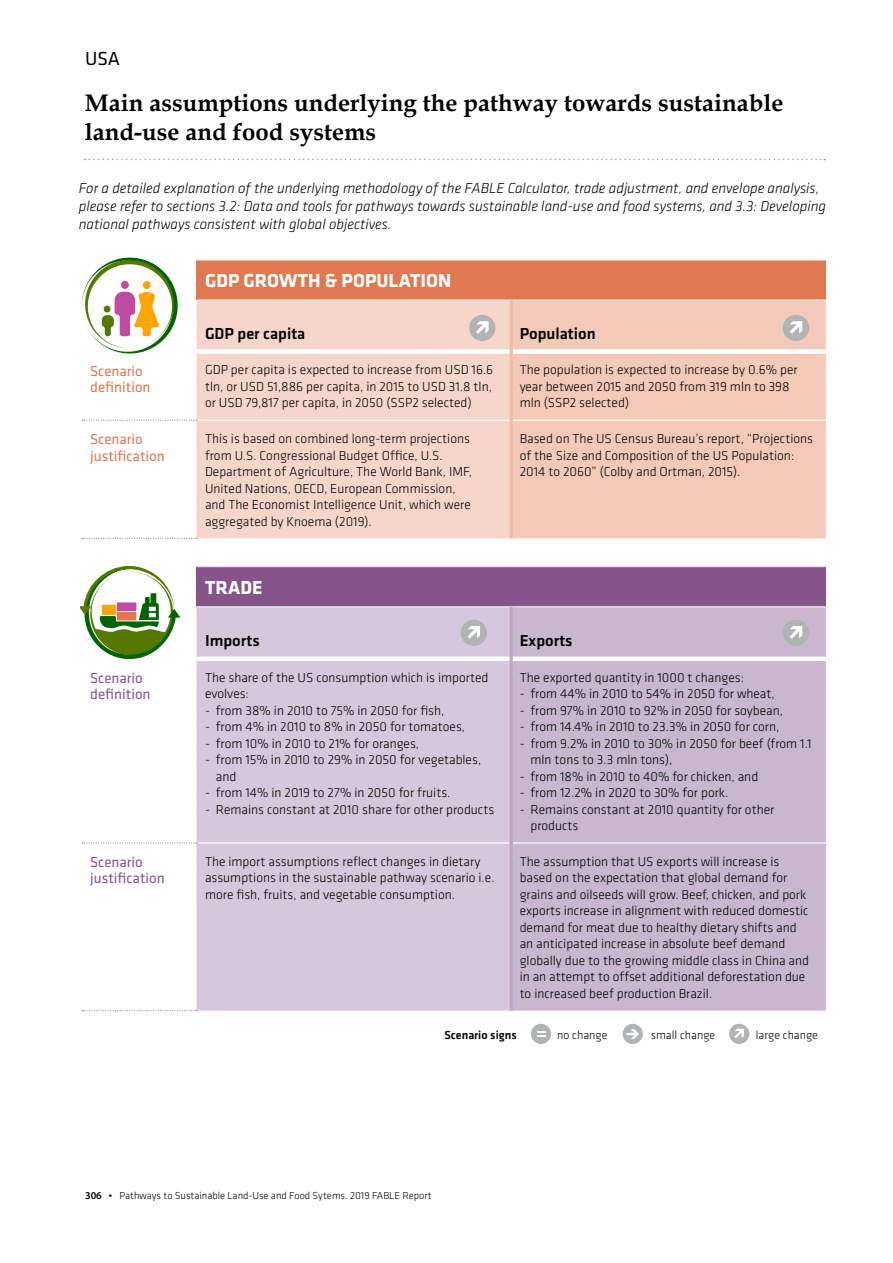
<style>
.page{position:relative;width:893px;height:1263px;background:#fff}
.page>*{position:absolute;margin:0;border:0;box-sizing:border-box;transform-origin:0 0}
.t1{font:700 24px/28.8px "Book Antiqua";color:#000}
.t2{font:700 19.5px "Klavika";color:#fff}
.t3{font:19.5px "Klavika";color:#000}
.t4{font:500 16.5px "Klavika";color:#000}
.t5{font:italic 300 15px/18px "Klavika";color:#000}
.t6{font:15px/16.5px "Klavika";color:#e07850}
.t7{font:15px/16.5px "Klavika";color:#86548b}
.t8{font:300 13.5px/16.5px "Klavika";color:#000}
.t9{font:300 12.15px "Klavika";color:#000}
.t10{font:500 12.15px "Klavika";color:#000}
.t11{font:300 10.5px "Klavika";color:#000}
.s1{font-family:"Myriad Pro";font-weight:600}
</style>
<div class="page">
<div style="left:196px;top:260px;width:630px;height:40px;background:#e07850"></div>
<div style="left:196px;top:301px;width:314px;height:237px;background:#f6d6ca"></div>
<div style="left:513px;top:301px;width:313px;height:237px;background:#f3c9b9"></div>
<hr style="left:196px;top:260px;width:315px;height:1px;background:#fff">
<hr style="left:511px;top:260px;width:315px;height:1px;background:#fff">
<div style="left:196px;top:349px;width:314px;height:5px;background:#fff"></div>
<div style="left:513px;top:349px;width:313px;height:5px;background:#fff"></div>
<hr style="left:196px;top:420px;width:314px;height:1px;background:#fff">
<hr style="left:513px;top:420px;width:313px;height:1px;background:#fff">
<svg style="left:82px;top:420px;width:115px;height:1px"></svg>
<svg style="left:82px;top:538px;width:115px;height:1px"></svg>
<hr style="left:510px;top:300px;width:3px;height:51px;background:#efbba8">
<hr style="left:510px;top:351px;width:3px;height:69px;background:#efbba8">
<hr style="left:510px;top:420px;width:3px;height:118px;background:#efbba8">
<svg style="left:82px;top:257px;width:96px;height:97px"></svg>
<div style="left:196px;top:567px;width:630px;height:40px;background:#86548b"></div>
<div style="left:196px;top:607px;width:314px;height:404px;background:#d6c8dc"></div>
<div style="left:513px;top:607px;width:313px;height:404px;background:#c9b7d0"></div>
<hr style="left:196px;top:606px;width:315px;height:1px;background:#fff">
<hr style="left:511px;top:606px;width:315px;height:1px;background:#fff">
<div style="left:196px;top:656px;width:314px;height:5px;background:#fff"></div>
<div style="left:513px;top:656px;width:313px;height:5px;background:#fff"></div>
<hr style="left:196px;top:842px;width:314px;height:1px;background:#fff">
<hr style="left:513px;top:842px;width:313px;height:1px;background:#fff">
<svg style="left:82px;top:842px;width:115px;height:1px"></svg>
<svg style="left:82px;top:1010px;width:115px;height:1px"></svg>
<hr style="left:510px;top:607px;width:3px;height:52px;background:#bda6c4">
<hr style="left:510px;top:659px;width:3px;height:184px;background:#bda6c4">
<hr style="left:510px;top:843px;width:3px;height:168px;background:#bda6c4">
<svg style="left:81px;top:566px;width:99px;height:93px"></svg>
<svg style="left:85px;top:159px;width:740px;height:1px"></svg>
<div style="left:469px;top:315px;width:26px;height:26px;background:#b1b3b4;border-radius:50%"></div>
<svg style="left:476px;top:321px;width:13px;height:13px"></svg>
<div style="left:783px;top:315px;width:26px;height:26px;background:#b1b3b4;border-radius:50%"></div>
<svg style="left:790px;top:321px;width:12px;height:13px"></svg>
<div style="left:783px;top:620px;width:26px;height:26px;background:#b1b3b4;border-radius:50%"></div>
<svg style="left:790px;top:626px;width:12px;height:13px"></svg>
<div style="left:461px;top:620px;width:26px;height:26px;background:#b1b3b4;border-radius:50%"></div>
<svg style="left:467px;top:626px;width:13px;height:13px"></svg>
<div style="left:531px;top:1024px;width:20px;height:20px;background:#b1b3b4;border-radius:50%"></div>
<svg style="left:537px;top:1031px;width:8px;height:6px"></svg>
<div style="left:729px;top:1024px;width:20px;height:20px;background:#b1b3b4;border-radius:50%"></div>
<svg style="left:734px;top:1029px;width:10px;height:9px"></svg>
<div style="left:623px;top:1024px;width:20px;height:20px;background:#b1b3b4;border-radius:50%"></div>
<svg style="left:626px;top:1029px;width:13px;height:10px"></svg>
<h2 class="t3" style="left:85px;top:48px;width:36px">USA</h2>
<h1 class="t1" style="left:85px;top:89px;width:700px">Main assumptions underlying the pathway towards sustainable land-use and food systems</h1>
<p class="t5" style="left:79px;top:179px;width:749px">For a detailed explanation of the underlying methodology of the FABLE Calculator, trade adjustment, and envelope analysis, please refer to sections 3.2: Data and tools for pathways towards sustainable land-use and food systems, and 3.3: Developing national pathways consistent with global objectives.</p>
<h2 class="t2" style="left:205px;top:270px;width:248px">GDP GROWTH &amp; POPULATION</h2>
<p class="t4" style="left:205px;top:324px;width:102px">GDP per capita</p>
<p class="t4" style="left:520px;top:324px;width:78px">Population</p>
<p class="t6" style="left:90px;top:363px;width:62px">Scenario definition</p>
<p class="t8" style="left:205px;top:362px;width:290px;text-align:justify">GDP per capita is expected to increase from USD 16.6 tln, or USD 51,886 per capita, in 2015 to USD 31.8 tln, or USD 79,817 per capita, in 2050 (SSP2 selected)</p>
<p class="t8" style="left:520px;top:362px;width:280px">The population is expected to increase by 0.6% per year between 2015 and 2050 from 319 mln to 398 mln (SSP2 selected)</p>
<p class="t6" style="left:90px;top:431px;width:76px">Scenario justification</p>
<p class="t8" style="left:205px;top:431px;width:269px">This is based on combined long-term projections from U.S. Congressional Budget Office, U.S.<br>Department of Agriculture, The World Bank, IMF, United Nations, OECD, European Commission, and The Economist Intelligence Unit, which were aggregated by Knoema (2019).</p>
<p class="t8" style="left:520px;top:431px;width:295px">Based on The US Census Bureau’s report, “Projections of the Size and Composition of the US Population:<br>2014 to 2060” (Colby and Ortman, 2015).</p>
<h2 class="t2" style="left:205px;top:577px;width:59px">TRADE</h2>
<p class="t4" style="left:205px;top:632px;width:56px">Imports</p>
<p class="t4" style="left:520px;top:632px;width:54px">Exports</p>
<p class="t7" style="left:90px;top:670px;width:62px">Scenario definition</p>
<p class="t8" style="left:205px;top:669px;width:285px">The share of the US consumption which is imported evolves:</p>
<p class="t8" style="left:205px;top:702px;width:241px">- from 38% in 2010 to 75% in 2050 for fish,</p>
<p class="t8" style="left:205px;top:719px;width:262px">- from 4% in 2010 to 8% in 2050 for tomatoes,</p>
<p class="t8" style="left:205px;top:735px;width:216px">- from 10% in 2010 to 21% for oranges,</p>
<p class="t8" style="left:216px;top:752px;width:267px;text-indent:-11px">- from 15% in 2010 to 29% in 2050 for vegetables, and</p>
<p class="t8" style="left:205px;top:785px;width:247px">- from 14% in 2019 to 27% in 2050 for fruits.</p>
<p class="t8" style="left:205px;top:801px;width:291px">- Remains constant at 2010 share for other products</p>
<p class="t8" style="left:520px;top:669px;width:226px">The exported quantity in 1000 t changes:</p>
<p class="t8" style="left:520px;top:686px;width:257px">- from 44% in 2010 to 54% in 2050 for wheat,</p>
<p class="t8" style="left:520px;top:702px;width:265px">- from 97% in 2010 to 92% in 2050 for soybean,</p>
<p class="t8" style="left:520px;top:719px;width:261px">- from 14.4% in 2010 to 23.3% in 2050 for corn,</p>
<p class="t8" style="left:530px;top:735px;width:283px;text-indent:-11px">- from 9.2% in 2010 to 30% in 2050 for beef (from 1.1 mln tons to 3.3 mln tons),</p>
<p class="t8" style="left:520px;top:768px;width:240px">- from 18% in 2010 to 40% for chicken, and</p>
<p class="t8" style="left:520px;top:785px;width:210px">- from 12.2% in 2020 to 30% for pork.</p>
<p class="t8" style="left:530px;top:801px;width:245px;text-indent:-11px">- Remains constant at 2010 quantity for other products</p>
<p class="t7" style="left:90px;top:854px;width:76px">Scenario justification</p>
<p class="t8" style="left:205px;top:853px;width:291px">The import assumptions reflect changes in dietary assumptions in the sustainable pathway scenario i.e. more fish, fruits, and vegetable consumption.</p>
<p class="t8" style="left:520px;top:853px;width:291px">The assumption that US exports will increase is based on the expectation that global demand for grains and oilseeds will grow. Beef, chicken, and pork exports increase in alignment with reduced domestic demand for meat due to healthy dietary shifts and an anticipated increase in absolute beef demand globally due to the growing middle class in China and in an attempt to offset additional deforestation due to increased beef production Brazil.</p>
<p class="t10" style="left:444px;top:1028px;width:74px">Scenario signs</p>
<p class="t9" style="left:557px;top:1029px;width:52px">no change</p>
<p class="t9" style="left:651px;top:1029px;width:66px">small change</p>
<p class="t9" style="left:756px;top:1029px;width:64px">large change</p>
<p class="t11" style="left:85px;top:1189px;width:348px"><span class="s1">306</span> • Pathways to Sustainable Land-Use and Food Sytems. 2019 FABLE Report</p>
</div>
